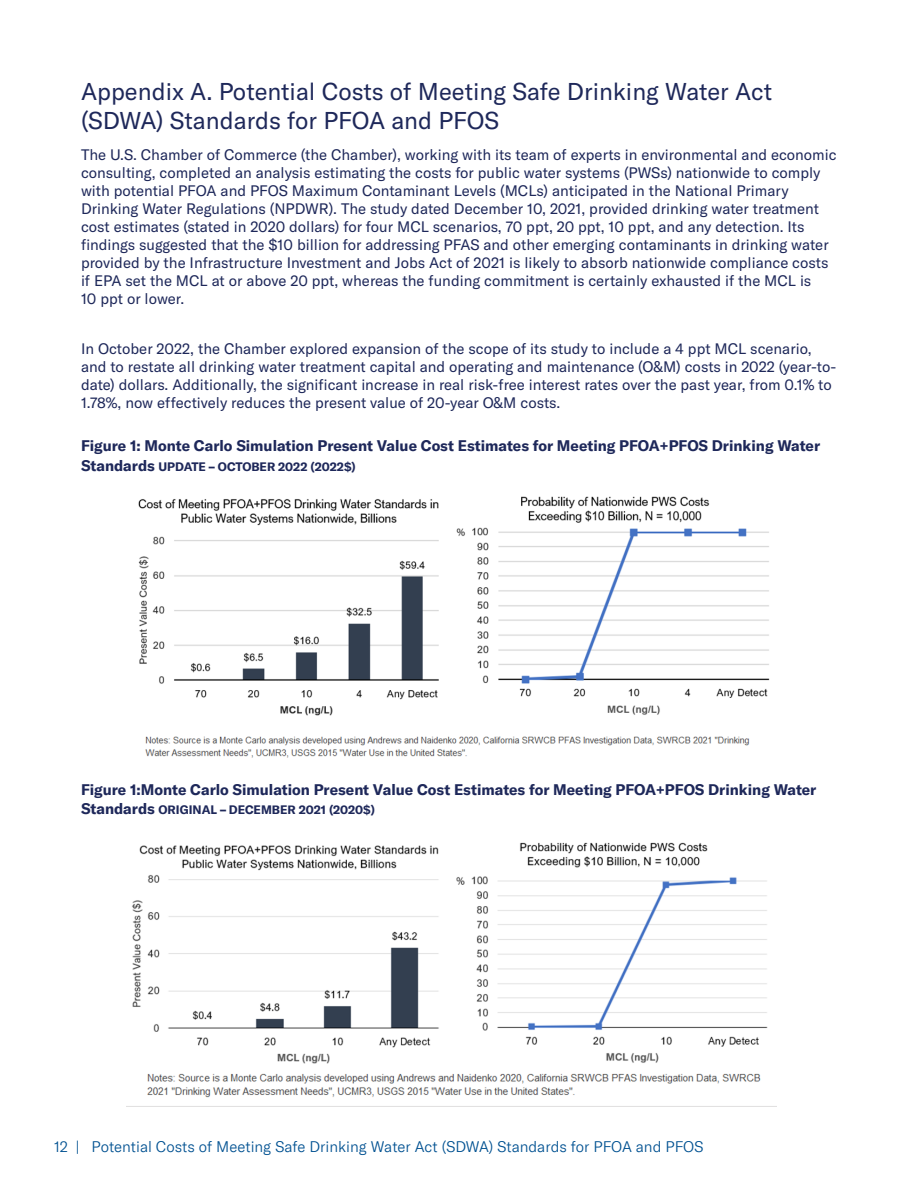
<style>
.page{position:relative;width:918px;height:1188px;background:#fff}
.page>*{position:absolute;margin:0;border:0;box-sizing:border-box;transform-origin:0 0}
.t1{font:24px/28.8px "GT America";color:#1e285a}
.t2{font:15px/18px "GT America";color:#1e285a}
.t3{font:700 15px "GT America";color:#1e285a}
.t4{font:300 15px "GT America";color:#005191}
.t5{font:700 12px "GT America";color:#1e285a}
.s1{font-size:15px}
</style>
<div class="page">
<img style="left:138px;top:496px;width:632px;height:262px">
<img style="left:132px;top:842px;width:636px;height:256px">
<h1 class="t1" style="left:81px;top:77px;width:693px">Appendix A. Potential Costs of Meeting Safe Drinking Water Act (SDWA) Standards for PFOA and PFOS</h1>
<p class="t2" style="left:81px;top:146px;width:757px">The U.S. Chamber of Commerce (the Chamber), working with its team of experts in environmental and economic consulting, completed an analysis estimating the costs for public water systems (PWSs) nationwide to comply with potential PFOA and PFOS Maximum Contaminant Levels (MCLs) anticipated in the National Primary Drinking Water Regulations (NPDWR). The study dated December 10, 2021, provided drinking water treatment cost estimates (stated in 2020 dollars) for four MCL scenarios, 70 ppt, 20 ppt, 10 ppt, and any detection. Its findings suggested that the $10 billion for addressing PFAS and other emerging contaminants in drinking water provided by the Infrastructure Investment and Jobs Act of 2021 is likely to absorb nationwide compliance costs if EPA set the MCL at or above 20 ppt, whereas the funding commitment is certainly exhausted if the MCL is<br>10 ppt or lower.</p>
<p class="t2" style="left:81px;top:340px;width:757px">In October 2022, the Chamber explored expansion of the scope of its study to include a 4 ppt MCL scenario, and to restate all drinking water treatment capital and operating and maintenance (O&amp;M) costs in 2022 (year-to&shy;date) dollars. Additionally, the significant increase in real risk-free interest rates over the past year, from 0.1% to 1.78%, now effectively reduces the present value of 20-year O&amp;M costs.</p>
<p class="t3" style="left:81px;top:437px;width:741px">Figure 1: Monte Carlo Simulation Present Value Cost Estimates for Meeting PFOA+PFOS Drinking Water</p>
<p class="t5" style="left:81px;top:459px;width:276px"><span class="s1">Standards</span> UPDATE – OCTOBER 2022 (2022$)</p>
<p class="t3" style="left:81px;top:780px;width:737px">Figure 1:Monte Carlo Simulation Present Value Cost Estimates for Meeting PFOA+PFOS Drinking Water</p>
<p class="t5" style="left:81px;top:803px;width:296px"><span class="s1">Standards</span> ORIGINAL – DECEMBER 2021 (2020$)</p>
<p class="t4" style="left:54px;top:1138px;width:651px">12 | Potential Costs of Meeting Safe Drinking Water Act (SDWA) Standards for PFOA and PFOS</p>
</div>
